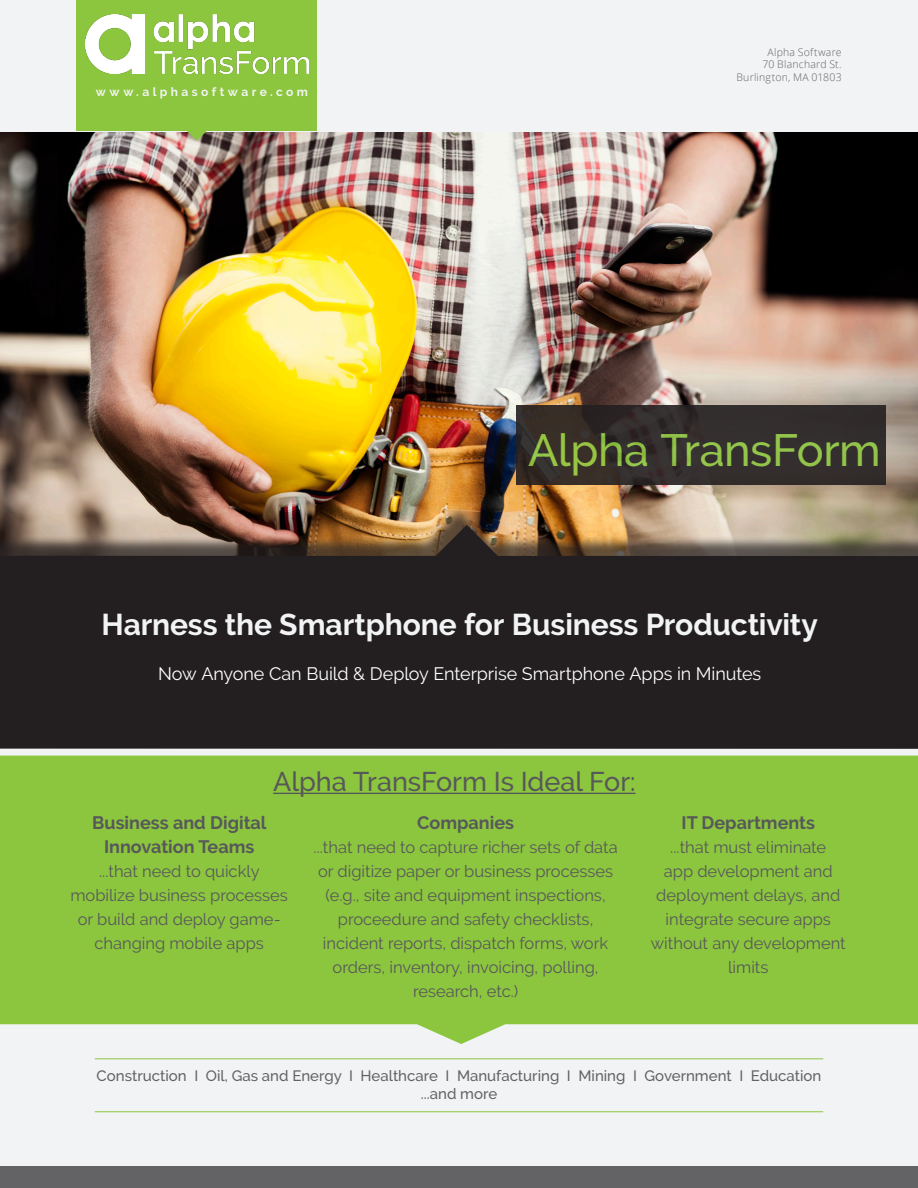
<style>
.page{position:relative;width:918px;height:1188px;background:#f2f3f4}
.page>*{position:absolute;margin:0;border:0;box-sizing:border-box;transform-origin:0 0}
.t1{font:500 45px "Raleway";letter-spacing:-.01em;color:#8cc63e}
.DIV-1-BT{font:700 30px "Raleway";letter-spacing:-.005em;color:#f2f3f4}
.t2{font:500 27px "Raleway";color:#57585a}
.t3{font:18px "Raleway";letter-spacing:-.005em;color:#fff}
.Box1-BT{font:700 18px/24px "Raleway";color:#57585a;text-align:center}
.Box1-BT-2{font:16.5px/24px "Raleway";color:#57585a;text-align:center}
.t4{font:500 15px "Raleway";color:#636366}
.LOGO-SubTitle{font:700 12px "Raleway";letter-spacing:.285em;color:#f2f3f4}
.Header-BT{font:300 10.5px "Open Sans";letter-spacing:.02em;color:#636366}
</style>
<div class="page">
<img style="left:0;top:132px;width:918px;height:373px">
<div style="left:0;top:505px;width:918px;height:239px;background:#231f20;opacity:.7"></div>
<svg style="left:0;top:525px;width:918px;height:224px;background:#302927"></svg>
<div style="left:76px;top:0;width:241px;height:131px;background:#8cc63e"></div>
<img style="left:86px;top:15px;width:223px;height:59px">
<svg style="left:187px;top:131px;width:20px;height:10px"></svg>
<div style="left:516px;top:405px;width:370px;height:80px;background:#342e2d"></div>
<div style="left:0;top:756px;width:918px;height:288px;background:#8cc63e"></div>
<div style="left:0;top:1167px;width:918px;height:21px;background:#636366"></div>
<hr style="left:95px;top:1058px;width:728px;height:1px;background:#8cc63e">
<hr style="left:95px;top:1111px;width:728px;height:1px;background:#8cc63e">
<hr style="left:273px;top:793px;width:363px;height:1px;background:#57585a">
<p class="LOGO-SubTitle" style="left:96px;top:85px;width:214px">www.alphasoftware.com</p>
<p class="Header-BT" style="left:767px;top:45px;width:76px">Alpha Software</p>
<p class="Header-BT" style="left:763px;top:57px;width:81px">70 Blanchard St.</p>
<p class="Header-BT" style="left:736px;top:70px;width:107px">Burlington, MA 01803</p>
<h1 class="t1" style="left:528px;top:425px;width:354px">Alpha TransForm</h1>
<p class="DIV-1-BT" style="left:101px;top:607px;width:718px">Harness the Smartphone for Business Productivity</p>
<p class="t3" style="left:158px;top:663px;width:605px">Now Anyone Can Build &amp; Deploy Enterprise Smartphone Apps in Minutes</p>
<p class="t2" style="left:273px;top:766px;width:364px">Alpha TransForm Is Ideal For:</p>
<p class="Box1-BT" style="left:92px;top:811px;width:176px">Business and Digital<br>Innovation Teams</p>
<p class="Box1-BT-2" style="left:70px;top:859px;width:219px">...that need to quickly mobilize business processes or build and deploy game&shy;changing mobile apps</p>
<p class="Box1-BT" style="left:417px;top:811px;width:98px">Companies</p>
<p class="Box1-BT-2" style="left:314px;top:835px;width:306px">...that need to capture richer sets of data or digitize paper or business processes (e.g., site and equipment inspections, proceedure and safety checklists, incident reports, dispatch forms, work orders, inventory, invoicing, polling, research, etc.)</p>
<p class="Box1-BT" style="left:682px;top:811px;width:135px">IT Departments</p>
<p class="Box1-BT-2" style="left:651px;top:835px;width:196px">...that must eliminate<br>app development and deployment delays, and integrate secure apps without any development limits</p>
<p class="t4" style="left:97px;top:1067px;width:726px">Construction I Oil, Gas and Energy I Healthcare I Manufacturing I Mining I Government I Education</p>
<p class="t4" style="left:421px;top:1085px;width:78px">...and more</p>
</div>
